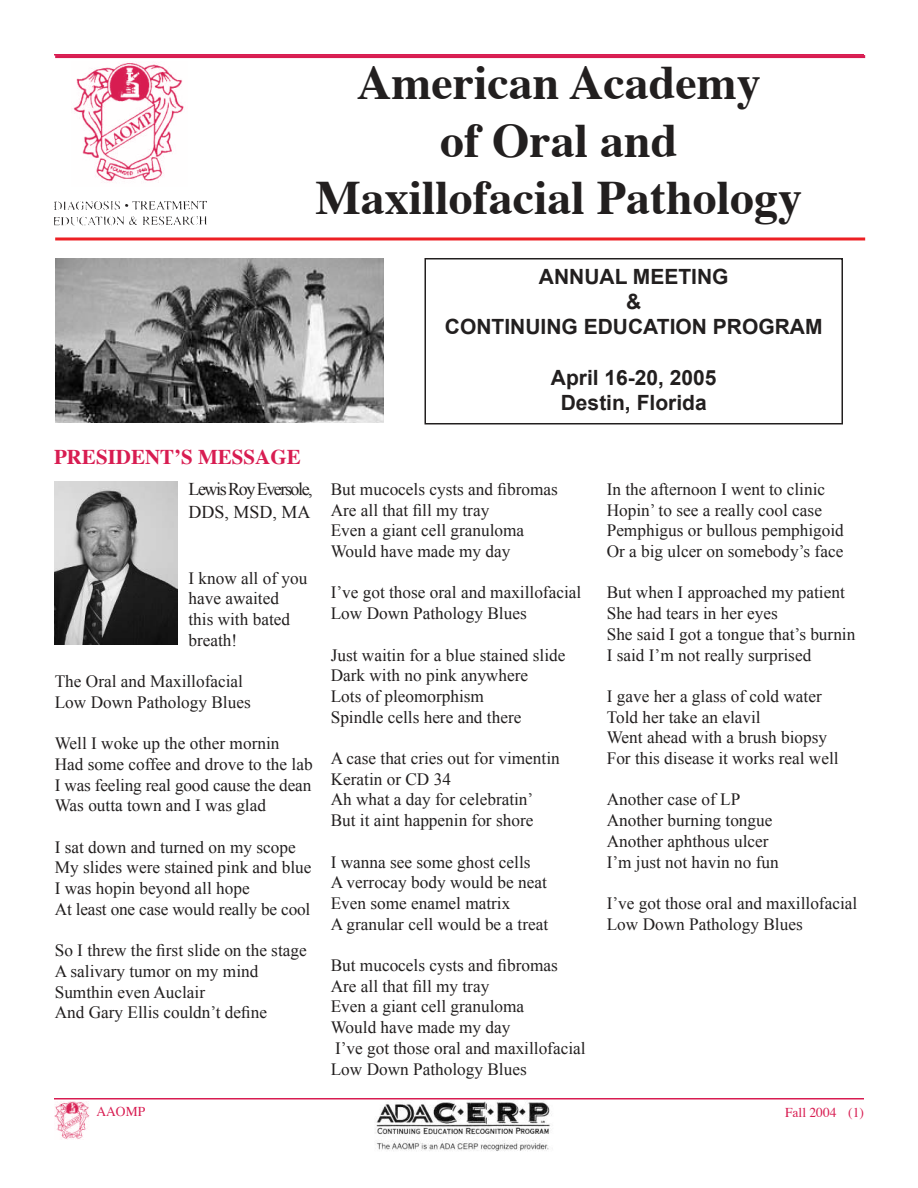
<style>
.page{position:relative;width:918px;height:1188px;background:#fff}
.page>*{position:absolute;margin:0;border:0;box-sizing:border-box;transform-origin:0 0}
.t1{font:700 48px/57.6px "Times";color:#221f1f;text-align:center}
.t2{font:700 21px/25.2px "Arial";color:#221f1f;text-align:center}
.t3{font:700 21px "Times";color:#d81c51}
.t4{font:18px/22.5px "Times New Roman";letter-spacing:-.08em;color:#221f1f}
.t5{font:17.25px/20.7px "Times New Roman";color:#221f1f}
.t6{font:13.5px "Times";color:#d81c51}
</style>
<div class="page">
<hr style="left:54px;top:1098px;width:810px;height:1px;background:#d81c51">
<hr style="left:54px;top:54px;width:810px;height:1px;background:#d81c51">
<img style="left:54px;top:1102px;width:35px;height:38px">
<hr style="left:55px;top:237px;width:810px;height:3px;background:#ed2024">
<img style="left:73px;top:63px;width:111px;height:120px">
<hr style="left:55px;top:55px;width:810px;height:3px;background:#d81c51">
<img style="left:375px;top:1101px;width:177px;height:50px">
<img style="left:54px;top:201px;width:153px;height:25px">
<img style="left:56px;top:258px;width:328px;height:165px">
<div style="left:425px;top:258px;width:418px;height:166px;border:2px solid #221f1f"></div>
<img style="left:54px;top:482px;width:124px;height:162px">
<h1 class="t1" style="left:316px;top:56px;width:488px">American Academy<br>of Oral and<br>Maxillofacial Pathology</h1>
<p class="t3" style="left:54px;top:443px;width:248px">PRESIDENTʼS MESSAGE</p>
<p class="t4" style="left:189px;top:478px;width:126px">Lewis Roy Eversole,<br>DDS, MSD, MA</p>
<p class="t5" style="left:189px;top:567px;width:120px">I know all of you have awaited this with bated breath!</p>
<p class="t5" style="left:55px;top:671px;width:197px">The Oral and Maxillofacial<br>Low Down Pathology Blues</p>
<p class="t5" style="left:55px;top:733px;width:259px">Well I woke up the other mornin<br>Had some coffee and drove to the lab<br>I was feeling real good cause the dean<br>Was outta town and I was glad</p>
<p class="t5" style="left:55px;top:836px;width:258px">I sat down and turned on my scope<br>My slides were stained pink and blue<br>I was hopin beyond all hope<br>At least one case would really be cool</p>
<p class="t5" style="left:55px;top:940px;width:254px">So I threw the first slide on the stage<br>A salivary tumor on my mind<br>Sumthin even Auclair<br>And Gary Ellis couldn’t define</p>
<p class="t2" style="left:445px;top:264px;width:379px">ANNUAL MEETING<br>&amp;<br>CONTINUING EDUCATION PROGRAM</p>
<p class="t2" style="left:551px;top:365px;width:167px">April 16-20, 2005<br>Destin, Florida</p>
<p class="t5" style="left:331px;top:479px;width:229px">But mucocels cysts and fibromas<br>Are all that fill my tray<br>Even a giant cell granuloma<br>Would have made my day</p>
<p class="t5" style="left:331px;top:582px;width:252px">I’ve got those oral and maxillofacial<br>Low Down Pathology Blues</p>
<p class="t5" style="left:331px;top:644px;width:236px">Just waitin for a blue stained slide<br>Dark with no pink anywhere<br>Lots of pleomorphism<br>Spindle cells here and there</p>
<p class="t5" style="left:331px;top:748px;width:231px">A case that cries out for vimentin<br>Keratin or CD 34<br>Ah what a day for celebratin’<br>But it aint happenin for shore</p>
<p class="t5" style="left:331px;top:851px;width:219px">I wanna see some ghost cells<br>A verrocay body would be neat<br>Even some enamel matrix<br>A granular cell would be a treat</p>
<p class="t5" style="left:331px;top:955px;width:256px">But mucocels cysts and fibromas<br>Are all that fill my tray<br>Even a giant cell granuloma<br>Would have made my day<br>I’ve got those oral and maxillofacial<br>Low Down Pathology Blues</p>
<p class="t5" style="left:607px;top:479px;width:239px">In the afternoon I went to clinic<br>Hopin’ to see a really cool case<br>Pemphigus or bullous pemphigoid<br>Or a big ulcer on somebody’s face</p>
<p class="t5" style="left:607px;top:582px;width:250px">But when I approached my patient<br>She had tears in her eyes<br>She said I got a tongue that’s burnin<br>I said I’m not really surprised</p>
<p class="t5" style="left:607px;top:686px;width:233px">I gave her a glass of cold water<br>Told her take an elavil<br>Went ahead with a brush biopsy<br>For this disease it works real well</p>
<p class="t5" style="left:607px;top:789px;width:174px">Another case of LP<br>Another burning tongue<br>Another aphthous ulcer<br>I’m just not havin no fun</p>
<p class="t5" style="left:607px;top:893px;width:252px">I’ve got those oral and maxillofacial<br>Low Down Pathology Blues</p>
<p class="t6" style="left:96px;top:1103px;width:50px">AAOMP</p>
<p class="t6" style="left:785px;top:1104px;width:80px">Fall 2004 (1)</p>
</div>
